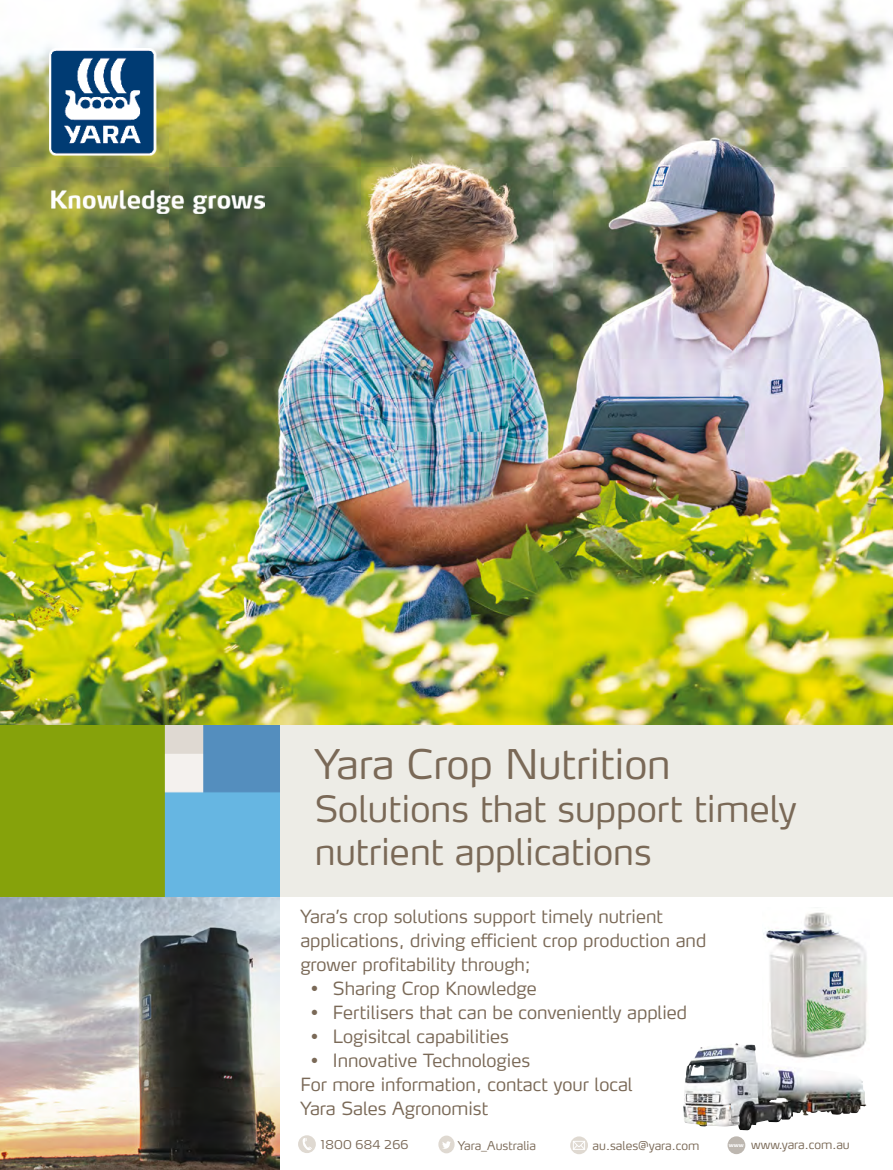
<style>
.page{position:relative;width:893px;height:1170px;background:#fff}
.page>*{position:absolute;margin:0;border:0;box-sizing:border-box;transform-origin:0 0}
.t1{font:300 40.5px "Yara Max LF";color:#7a6957}
.t2{font:300 36px/43.2px "Yara Max LF";color:#7a6957}
.t3{font:300 18px "Yara Max LF";color:#7a6957}
.t4{font:300 12px "Yara Max LF";color:#7a6957}
</style>
<div class="page">
<img style="left:0;top:896px;width:279px;height:273px">
<img style="left:0;top:0;width:893px;height:725px">
<img style="left:50px;top:48px;width:215px;height:165px">
<svg style="left:0;top:725px;width:893px;height:171px;background:#c9d6ba"></svg>
<div style="left:298px;top:1135px;width:18px;height:17px;background:#dfd9d1;border-radius:50%"></div>
<svg style="left:303px;top:1138px;width:9px;height:12px"></svg>
<div style="left:438px;top:1135px;width:17px;height:18px;background:#dfd9d1;border-radius:50%"></div>
<svg style="left:442px;top:1141px;width:9px;height:8px"></svg>
<div style="left:727px;top:1136px;width:18px;height:17px;background:#bdb7b0;border-radius:50%"></div>
<svg style="left:570px;top:1136px;width:18px;height:18px"></svg>
<svg style="left:573px;top:1140px;width:12px;height:9px"></svg>
<img style="left:763px;top:912px;width:104px;height:147px">
<img style="left:683px;top:1042px;width:119px;height:88px">
<p class="t1" style="left:315px;top:738px;width:357px">Yara Crop Nutrition</p>
<p class="t2" style="left:315px;top:786px;width:483px">Solutions that support timely nutrient applications</p>
<p class="t3" style="left:300px;top:904px;width:364px">Yara’s crop solutions support timely nutrient</p>
<p class="t3" style="left:300px;top:928px;width:407px">applications, driving efficient crop production and</p>
<p class="t3" style="left:300px;top:952px;width:232px">grower profitability through;</p>
<p class="t3" style="left:333px;top:976px;width:206px">Sharing Crop Knowledge</p>
<p class="t3" style="left:333px;top:1000px;width:356px">Fertilisers that can be conveniently applied</p>
<p class="t3" style="left:333px;top:1024px;width:177px">Logisitcal capabilities</p>
<p class="t3" style="left:333px;top:1048px;width:199px">Innovative Technologies</p>
<p class="t3" style="left:300px;top:1072px;width:334px">For more information, contact your local</p>
<p class="t3" style="left:300px;top:1096px;width:189px">Yara Sales Agronomist</p>
<p class="t4" style="left:321px;top:1136px;width:89px">1800 684 266</p>
<p class="t4" style="left:458px;top:1137px;width:80px">Yara_Australia</p>
<p class="t4" style="left:593px;top:1138px;width:108px">au.sales@yara.com</p>
<p class="t4" style="left:729px;top:1136px;width:122px"><sup>www</sup> www.yara.com.au</p>
</div>
